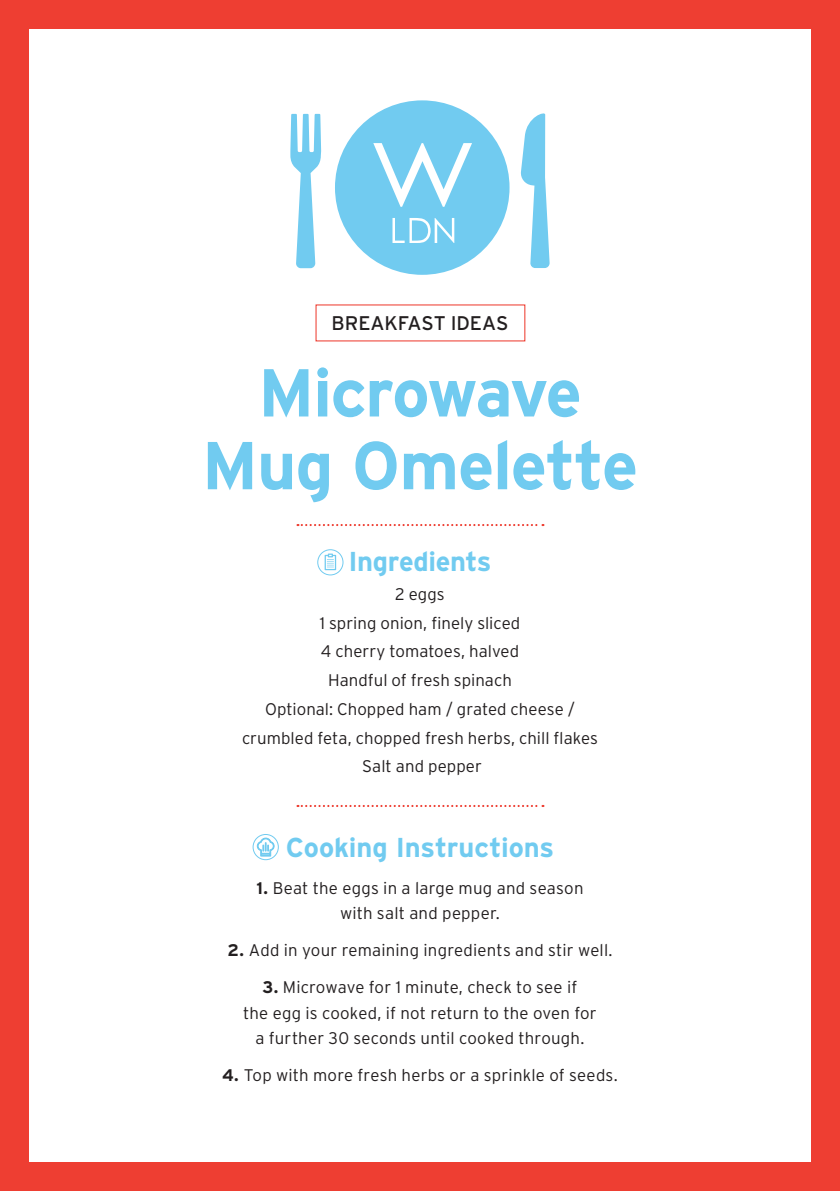
<style>
.page{position:relative;width:840px;height:1191px;background:#fff}
.page>*{position:absolute;margin:0;border:0;box-sizing:border-box;transform-origin:0 0}
.t1{font:700 67.6px/72.8px "Interstate";letter-spacing:-.02em;color:#71cbf0;text-align:center}
.t2{font:700 27.2px "Interstate";letter-spacing:-.01em;color:#71cbf0}
.t3{font:19.8px "Interstate";letter-spacing:-.005em;color:#231f20}
.t4{font:300 16.8px/25.2px "Interstate";letter-spacing:.005em;color:#231f20;text-align:center}
.s1{font-weight:700}
</style>
<div class="page">
<svg style="left:297px;top:524px;width:246px;height:2px"></svg>
<svg style="left:297px;top:805px;width:246px;height:2px"></svg>
<svg style="left:335px;top:100px;width:174px;height:175px"></svg>
<svg style="left:520px;top:113px;width:29px;height:155px"></svg>
<svg style="left:290px;top:114px;width:31px;height:154px"></svg>
<div style="left:0;top:0;width:28px;height:1186px;background:#ee3e32"></div>
<div style="left:811px;top:0;width:28px;height:1186px;background:#ee3e32"></div>
<div style="left:0;top:1162px;width:839px;height:29px;background:#ee3e32"></div>
<div style="left:0;top:0;width:839px;height:28px;background:#ee3e32"></div>
<svg style="left:324px;top:553px;width:12px;height:17px"></svg>
<div style="left:317px;top:549px;width:26px;height:26px;border:1px solid #71cbf0;border-radius:50%"></div>
<svg style="left:257px;top:837px;width:17px;height:19px"></svg>
<div style="left:252px;top:834px;width:27px;height:26px;border:1px solid #71cbf0;border-radius:50%"></div>
<p class="t3" style="left:331px;top:312px;width:178px">BREAKFAST IDEAS</p>
<p class="t1" style="left:202px;top:356px;width:438px">Microwave<br>Mug Omelette</p>
<p class="t2" style="left:348px;top:546px;width:144px">Ingredients</p>
<p class="t4" style="left:395px;top:581px;width:51px">2 eggs</p>
<p class="t4" style="left:319px;top:610px;width:202px">1 spring onion, finely sliced</p>
<p class="t4" style="left:321px;top:639px;width:200px">4 cherry tomatoes, halved</p>
<p class="t4" style="left:328px;top:667px;width:185px">Handful of fresh spinach</p>
<p class="t4" style="left:265px;top:696px;width:311px">Optional: Chopped ham / grated cheese /</p>
<p class="t4" style="left:242px;top:725px;width:357px">crumbled feta, chopped fresh herbs, chill flakes</p>
<p class="t4" style="left:362px;top:753px;width:121px">Salt and pepper</p>
<p class="t2" style="left:285px;top:832px;width:270px">Cooking Instructions</p>
<p class="t4" style="left:256px;top:875px;width:328px"><span class="s1">1.</span> Beat the eggs in a large mug and season with salt and pepper.</p>
<p class="t4" style="left:227px;top:937px;width:386px"><span class="s1">2.</span> Add in your remaining ingredients and stir well.</p>
<p class="t4" style="left:243px;top:974px;width:355px"><span class="s1">3.</span> Microwave for 1 minute, check to see if<br>the egg is cooked, if not return to the oven for a further 30 seconds until cooked through.</p>
<p class="t4" style="left:222px;top:1062px;width:397px"><span class="s1">4.</span> Top with more fresh herbs or a sprinkle of seeds.</p>
</div>
